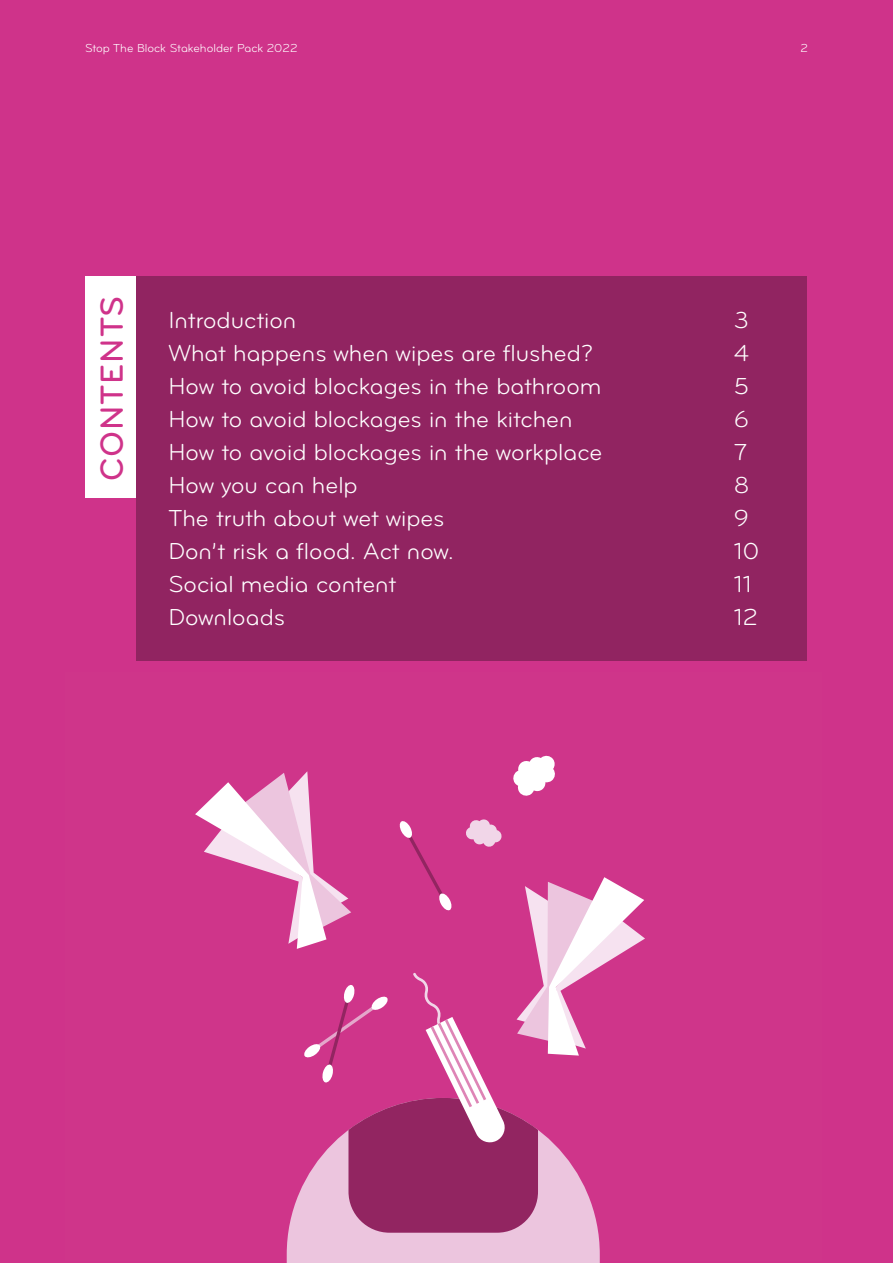
<style>
.page{position:relative;width:893px;height:1263px;background:#fff}
.page>*{position:absolute;margin:0;border:0;box-sizing:border-box;transform-origin:0 0}
.t1{font:33.15px "Bryant Pro Medium Alternate";letter-spacing:.025em;color:#cf338a}
.t2{font:24px "Bryant Pro Regular Alternate";color:#fff}
.t3{font:12px "Bryant Pro Regular Alternate";color:#fff}
</style>
<div class="page">
<div style="left:0;top:0;width:893px;height:1262px;background:#cf338a"></div>
<div style="left:85px;top:276px;width:51px;height:222px;background:#fff"></div>
<div style="left:136px;top:276px;width:670px;height:384px;background:#912461"></div>
<div style="left:287px;top:1233px;width:313px;height:30px;background:#ecc5de"></div>
<svg style="left:195px;top:755px;width:450px;height:478px"></svg>
<p class="t3" style="left:85px;top:42px;width:214px">Stop The Block Stakeholder Pack 2022</p>
<p class="t3" style="left:800px;top:42px;width:9px">2</p>
<h1 class="t1" style="left:94px;top:481px;width:187px;rotate:-90deg">CONTENTS</h1>
<p class="t2" style="left:168px;top:307px;width:129px">Introduction</p>
<p class="t2" style="left:734px;top:307px;width:17px">3</p>
<p class="t2" style="left:168px;top:340px;width:426px">What happens when wipes are flushed?</p>
<p class="t2" style="left:734px;top:340px;width:17px">4</p>
<p class="t2" style="left:168px;top:373px;width:435px">How to avoid blockages in the bathroom</p>
<p class="t2" style="left:734px;top:373px;width:17px">5</p>
<p class="t2" style="left:168px;top:406px;width:406px">How to avoid blockages in the kitchen</p>
<p class="t2" style="left:734px;top:406px;width:17px">6</p>
<p class="t2" style="left:168px;top:439px;width:436px">How to avoid blockages in the workplace</p>
<p class="t2" style="left:734px;top:439px;width:15px">7</p>
<p class="t2" style="left:168px;top:472px;width:191px">How you can help</p>
<p class="t2" style="left:734px;top:472px;width:17px">8</p>
<p class="t2" style="left:168px;top:505px;width:278px">The truth about wet wipes</p>
<p class="t2" style="left:734px;top:505px;width:17px">9</p>
<p class="t2" style="left:168px;top:538px;width:287px">Don’t risk a flood. Act now.</p>
<p class="t2" style="left:734px;top:538px;width:27px">10</p>
<p class="t2" style="left:168px;top:571px;width:229px">Social media content</p>
<p class="t2" style="left:734px;top:571px;width:19px">11</p>
<p class="t2" style="left:168px;top:604px;width:118px">Downloads</p>
<p class="t2" style="left:734px;top:604px;width:25px">12</p>
</div>
